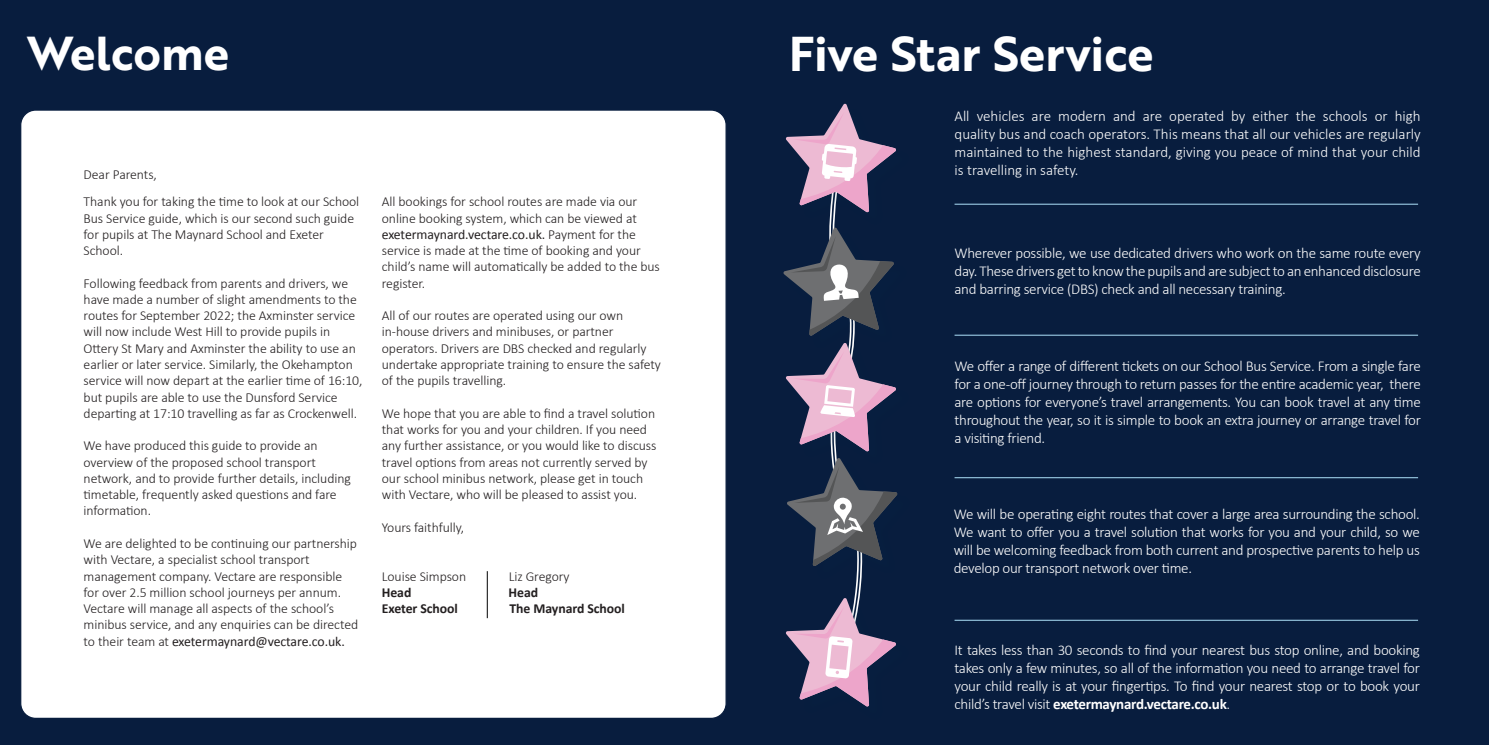
<style>
.page{position:relative;width:1489px;height:745px;background:#fff}
.page>*{position:absolute;margin:0;border:0;box-sizing:border-box;transform-origin:0 0}
.t1{font:47.5px "Brother 1816 Bold";color:#fff}
.t2{font:46.25px "Brother 1816 Bold";color:#fff}
.t3{font:300 15px/18px "Calibri";letter-spacing:-.02em;color:#fff;text-align:justify}
.t4{font:300 13.75px/16.2px "Calibri";letter-spacing:-.005em;color:#231f20}
.t5{font:700 13.75px "Calibri";letter-spacing:-.005em;color:#231f20}
.s1{font-weight:400}
.s2{font-weight:700}
</style>
<div class="page">
<div style="left:0;top:0;width:1488px;height:744px;background:#081d3e"></div>
<div style="left:21px;top:110px;width:705px;height:608px;background:#fff;border-radius:15px"></div>
<hr style="left:954px;top:204px;width:463px;height:1px;background:#ade1f9">
<hr style="left:954px;top:334px;width:463px;height:1px;background:#ade1f9">
<hr style="left:954px;top:477px;width:463px;height:1px;background:#ade1f9">
<hr style="left:954px;top:619px;width:463px;height:1px;background:#ade1f9">
<svg style="left:783px;top:103px;width:114px;height:603px"></svg>
<hr style="left:487px;top:570px;width:1px;height:47px;background:#000001">
<p class="t2" style="left:27px;top:19px;width:204px">Welcome</p>
<p class="t1" style="left:788px;top:18px;width:366px">Five Star Service</p>
<p class="t4" style="left:84px;top:166px;width:75px">Dear Parents,</p>
<p class="t4" style="left:84px;top:193px;width:277px">Thank you for taking the time to look at our School Bus Service guide, which is our second such guide for pupils at The Maynard School and Exeter School.</p>
<p class="t4" style="left:84px;top:275px;width:280px">Following feedback from parents and drivers, we have made a number of slight amendments to the routes for September 2022; the Axminster service will now include West Hill to provide pupils in Ottery St Mary and Axminster the ability to use an earlier or later service. Similarly, the Okehampton service will now depart at the earlier time of 16:10, but pupils are able to use the Dunsford Service departing at 17:10 travelling as far as Crockenwell.</p>
<p class="t4" style="left:84px;top:437px;width:269px">We have produced this guide to provide an overview of the proposed school transport network, and to provide further details, including timetable, frequently asked questions and fare information.</p>
<p class="t4" style="left:84px;top:535px;width:276px">We are delighted to be continuing our partnership with Vectare, a specialist school transport management company. Vectare are responsible for over 2.5 million school journeys per annum.<br>Vectare will manage all aspects of the school’s minibus service, and any enquiries can be directed to their team at <span class="s1">exetermaynard@vectare.co.uk.</span></p>
<p class="t4" style="left:382px;top:193px;width:279px">All bookings for school routes are made via our online booking system, which can be viewed at <span class="s1">exetermaynard.vectare.co.uk.</span> Payment for the service is made at the time of booking and your child’s name will automatically be added to the bus register.</p>
<p class="t4" style="left:382px;top:307px;width:243px">All of our routes are operated using our own</p>
<p class="t4" style="left:382px;top:323px;width:280px">in-house drivers and minibuses, or partner operators. Drivers are DBS checked and regularly undertake appropriate training to ensure the safety of the pupils travelling.</p>
<p class="t4" style="left:382px;top:405px;width:276px">We hope that you are able to find a travel solution that works for you and your children. If you need any further assistance, or you would like to discuss travel options from areas not currently served by our school minibus network, please get in touch with Vectare, who will be pleased to assist you.</p>
<p class="t4" style="left:382px;top:518px;width:84px">Yours faithfully,</p>
<p class="t4" style="left:382px;top:567px;width:86px">Louise Simpson</p>
<p class="t4" style="left:508px;top:567px;width:62px">Liz Gregory</p>
<p class="t5" style="left:382px;top:582px;width:31px">Head</p>
<p class="t5" style="left:508px;top:582px;width:31px">Head</p>
<p class="t5" style="left:382px;top:598px;width:78px">Exeter School</p>
<p class="t5" style="left:509px;top:598px;width:117px">The Maynard School</p>
<p class="t3" style="left:954px;top:106px;width:467px">All vehicles are modern and are operated by either the schools or high quality bus and coach operators. This means that all our vehicles are regularly maintained to the highest standard, giving you peace of mind that your child is travelling in safety.</p>
<p class="t3" style="left:954px;top:243px;width:468px">Wherever possible, we use dedicated drivers who work on the same route every day. These drivers get to know the pupils and are subject to an enhanced disclosure and barring service (DBS) check and all necessary training.</p>
<p class="t3" style="left:954px;top:357px;width:468px">We offer a range of different tickets on our School Bus Service. From a single fare for a one-off journey through to return passes for the entire academic year, there are options for everyone’s travel arrangements. You can book travel at any time throughout the year, so it is simple to book an extra journey or arrange travel for a visiting friend.</p>
<p class="t3" style="left:953px;top:504px;width:468px">We will be operating eight routes that cover a large area surrounding the school.<br>We want to offer you a travel solution that works for you and your child, so we will be welcoming feedback from both current and prospective parents to help us develop our transport network over time.</p>
<p class="t3" style="left:954px;top:640px;width:467px">It takes less than 30 seconds to find your nearest bus stop online, and booking takes only a few minutes, so all of the information you need to arrange travel for your child really is at your fingertips. To find your nearest stop or to book your child’s travel visit <span class="s2">exetermaynard.vectare.co.uk</span>.</p>
</div>
